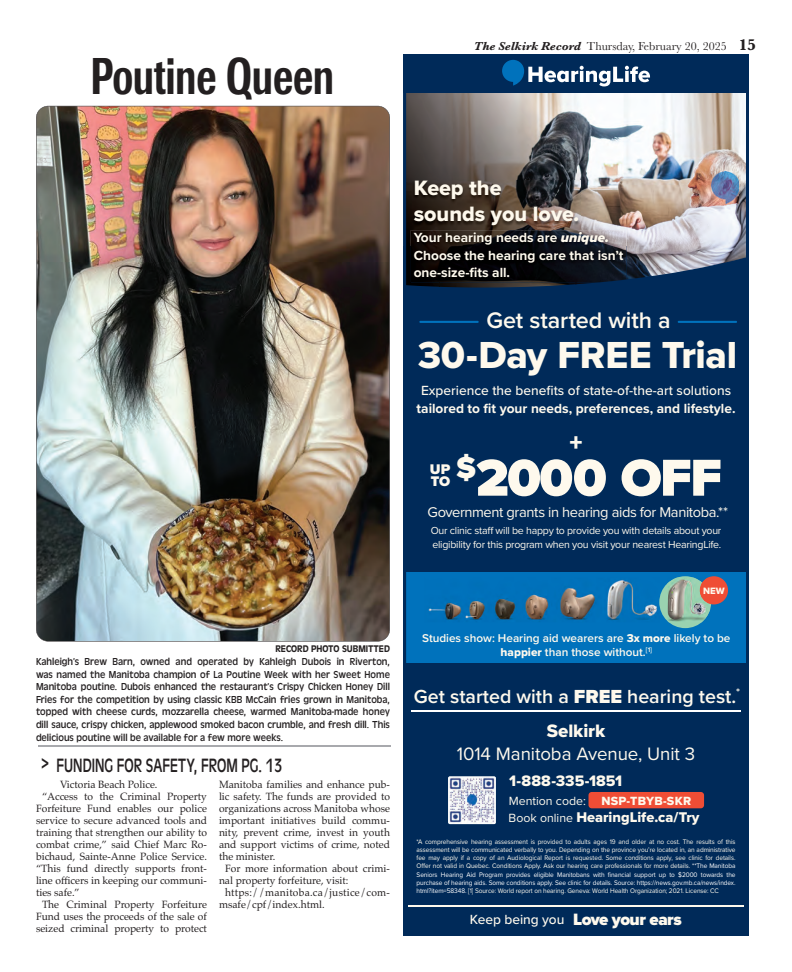
<style>
.page{position:relative;width:792px;height:972px;background:#fff}
.page>*{position:absolute;margin:0;border:0;box-sizing:border-box;transform-origin:0 0}
.t1{font:900 53.8px "Proxima Nova";letter-spacing:-.03em;color:#fef9ed}
.t2{font:500 51px "Imago";color:#231f20;scale:.7 1}
.t3{font:39px "Proxima Nova Extrabld";letter-spacing:-.01em;color:#fef9ed}
.t4{font:900 25.7px "Proxima Nova";color:#fef9ed}
.t5{font:600 23.3px "Proxima Nova";color:#fef9ed}
.t6{font:21.6px/25.9px "Proxima Nova Extrabld";color:#fef9ed}
.t7{font:20px "Antique Oli";color:#231f20;scale:.75 1}
.t8{font:600 19.6px "Proxima Nova";color:#fef9ed}
.t9{font:18.7px "Proxima Nova";color:#fef9ed}
.t10{font:18.7px "Proxima Nova Extrabld";letter-spacing:-.005em;color:#fef9ed}
.t11{font:15.7px "Proxima Nova Extrabld";color:#fef9ed}
.t12{font:14.7px "Proxima Nova";letter-spacing:-.025em;color:#fef9ed}
.t13{font:14.6px "Proxima Nova Extrabld";color:#fef9ed}
.t14{font:900 14.5px/11.9px "Proxima Nova";color:#fef9ed}
.t15{font:700 13.7px/17.6px "Proxima Nova";color:#fef9ed}
.t16{font:500 13.7px "Proxima Nova";color:#fef9ed}
.t17{font:12.3px "Proxima Nova";color:#fef9ed}
.t18{font:12.3px "Proxima Nova Extrabld";letter-spacing:.02em;color:#fef9ed}
.t19{font:12px "Baskerville";color:#231f20}
.t20{font:600 11.8px/14.1px "Proxima Nova";color:#fef9ed;text-align:center}
.t21{font:10.6px/14.1px "Proxima Nova";letter-spacing:-.02em;color:#fef9ed}
.t22{font:10.5px "Palatino";color:#231f20}
.t23{font:10.5px/12.6px "Antique Oli";color:#231f20;text-align:justify;scale:.95 1}
.t24{font:10.5px "Palatino";letter-spacing:.025em;color:#231f20}
.t25{font:500 10px "Antique Oli";color:#231f20;scale:.95 1}
.t26{font:9.5px "Proxima Nova Extrabld";color:#fef9ed}
.t27{font:6.9px/8.2px "Proxima Nova";letter-spacing:-.01em;color:#fef9ed;text-align:justify;scale:.95 1}
.s1{font-weight:700;font-style:italic}
.s2{font-weight:700;font-size:16px}
.s3{font-family:"Proxima Nova Extrabld It"}
.s4{font-weight:900;font-style:italic}
.s5{font-family:"Proxima Nova Extrabld";font-weight:400}
.s6{font-weight:900}
.s7{font-family:"Proxima Nova";font-size:12.3px}
.s8{color:#fff}
.s9{font-weight:900;font-size:17px}
</style>
<div class="page">
<svg style="left:403px;top:54px;width:346px;height:882px;background:#21456a"></svg>
<img style="left:36px;top:106px;width:354px;height:536px">
<hr style="left:38px;top:745px;width:353px;height:2px;background:#a8a9ad">
<h2 class="t2" style="left:91px;top:58px;width:349px">Poutine Queen</h2>
<h3 class="t19" style="left:474px;top:42px;width:283px"><span class="s1">The Selkirk Record</span> Thursday, February 20, 2025 <span class="s2">15</span></h3>
<h3 class="t25" style="left:275px;top:645px;width:122px">RECORD PHOTO SUBMITTED</h3>
<p class="t23" style="left:36px;top:656px;width:374px">Kahleigh’s Brew Barn, owned and operated by Kahleigh Dubois in Riverton, was named the Manitoba champion of La Poutine Week with her Sweet Home Manitoba poutine. Dubois enhanced the restaurant’s Crispy Chicken Honey Dill Fries for the competition by using classic KBB McCain fries grown in Manitoba, topped with cheese curds, mozzarella cheese, warmed Manitoba-made honey dill sauce, crispy chicken, applewood smoked bacon crumble, and fresh dill. This delicious poutine will be available for a few more weeks.</p>
<h3 class="t7" style="left:42px;top:758px;width:323px">&gt; FUNDING FOR SAFETY, FROM PG. 13</h3>
<h3 class="t22" style="left:60px;top:780px;width:99px">Victoria Beach Police.</h3>
<h3 class="t22" style="left:42px;top:792px;width:166px">“Access to the Criminal Property</h3>
<h3 class="t22" style="left:36px;top:804px;width:173px">Forfeiture Fund enables our police</h3>
<h3 class="t22" style="left:36px;top:816px;width:173px">service to secure advanced tools and</h3>
<h3 class="t22" style="left:36px;top:828px;width:172px">training that strengthen our ability to</h3>
<h3 class="t22" style="left:36px;top:840px;width:173px">combat crime,” said Chief Marc Ro-</h3>
<h3 class="t22" style="left:36px;top:852px;width:173px">bichaud, Sainte-Anne Police Service.</h3>
<h3 class="t22" style="left:36px;top:864px;width:172px">“This fund directly supports front-</h3>
<h3 class="t22" style="left:36px;top:876px;width:172px">line officers in keeping our communi-</h3>
<h3 class="t22" style="left:36px;top:888px;width:45px">ties safe.”</h3>
<h3 class="t22" style="left:42px;top:900px;width:166px">The Criminal Property Forfeiture</h3>
<h3 class="t22" style="left:36px;top:912px;width:173px">Fund uses the proceeds of the sale of</h3>
<h3 class="t22" style="left:36px;top:924px;width:172px">seized criminal property to protect</h3>
<h3 class="t22" style="left:219px;top:780px;width:172px">Manitoba families and enhance pub-</h3>
<h3 class="t22" style="left:219px;top:792px;width:173px">lic safety. The funds are provided to</h3>
<h3 class="t22" style="left:219px;top:804px;width:173px">organizations across Manitoba whose</h3>
<h3 class="t22" style="left:219px;top:816px;width:173px">important initiatives build commu-</h3>
<h3 class="t22" style="left:219px;top:828px;width:172px">nity, prevent crime, invest in youth</h3>
<h3 class="t22" style="left:219px;top:840px;width:172px">and support victims of crime, noted</h3>
<h3 class="t22" style="left:219px;top:852px;width:58px">the minister.</h3>
<h3 class="t22" style="left:225px;top:864px;width:166px">For more information about crimi-</h3>
<h3 class="t22" style="left:219px;top:876px;width:131px">nal property forfeiture, visit:</h3>
<h3 class="t24" style="left:225px;top:888px;width:166px">https://manitoba.ca/justice/com-</h3>
<h3 class="t22" style="left:219px;top:900px;width:107px">msafe/cpf/index.html.</h3>
<h3 class="t6" style="left:414px;top:177px;width:168px">Keep the<br>sounds you love<span class="s3">.</span></h3>
<h3 class="t15" style="left:414px;top:230px;width:211px">Your hearing needs are <span class="s4">unique.<br></span>Choose the hearing care that isn’t one-size-fits all.</h3>
<h3 class="t5" style="left:486px;top:312px;width:186px">Get started with a</h3>
<h3 class="t3" style="left:418px;top:341px;width:321px">30-Day FREE Trial</h3>
<h3 class="t16" style="left:421px;top:382px;width:312px">Experience the benefits of state-of-the-art solutions</h3>
<h3 class="t15" style="left:417px;top:400px;width:320px">tailored to fit your needs, preferences, and lifestyle.</h3>
<h3 class="t4" style="left:570px;top:432px;width:15px">+</h3>
<h1 class="t1" style="left:456px;top:455px;width:267px"><sup>$</sup>2000 OFF</h1>
<h3 class="t14" style="left:430px;top:463px;width:22px">UP<br>TO</h3>
<h3 class="t12" style="left:427px;top:507px;width:302px">Government grants in hearing aids for Manitoba.**</h3>
<h3 class="t21" style="left:431px;top:524px;width:292px">Our clinic staff will be happy to provide you with details about your eligibility for this program when you visit your nearest HearingLife.</h3>
<h3 class="t26" style="left:703px;top:588px;width:23px">NEW</h3>
<h3 class="t20" style="left:422px;top:632px;width:310px">Studies show: Hearing aid wearers are <span class="s5">3x more</span> likely to be <span class="s5">happier</span> than those without.<sup>[1]</sup></h3>
<h3 class="t8" style="left:414px;top:689px;width:328px">Get started with a <span class="s6">FREE</span> hearing test.<sup>*</sup></h3>
<h3 class="t10" style="left:547px;top:724px;width:60px">Selkirk</h3>
<h3 class="t9" style="left:457px;top:748px;width:240px">1014 Manitoba Avenue, Unit 3</h3>
<h3 class="t11" style="left:509px;top:775px;width:115px">1-888-335-1851</h3>
<h3 class="t17" style="left:509px;top:796px;width:79px">Mention code:</h3>
<h3 class="t18" style="left:601px;top:796px;width:91px">NSP-TBYB-SKR</h3>
<h3 class="t13" style="left:509px;top:811px;width:192px"><span class="s7">Book online</span> HearingLife.ca/Try</h3>
<p class="t27" style="left:417px;top:838px;width:337px">*A comprehensive hearing assessment is provided to adults ages 19 and older at no cost. The results of this assessment will be communicated verbally to you. Depending on the province you’re located in, an administrative fee may apply if a copy of an Audiological Report is requested. Some conditions apply, see clinic for details.<br>Offer not valid in Quebec. Conditions Apply. Ask our hearing care professionals for more details. <span class="s8">**The Manitoba Seniors Hearing Aid Program provides eligible Manitobans with financial support up to $2000 towards the purchase of hearing aids. Some conditions apply. See clinic for details. Source: https://news.gov.mb.ca/news/index. html?item=58348.</span> [1] Source: World report on hearing. Geneva: World Health Organization; 2021. License: CC</p>
<h3 class="t16" style="left:470px;top:912px;width:213px">Keep being you <span class="s9">Love your ears</span></h3>
</div>
